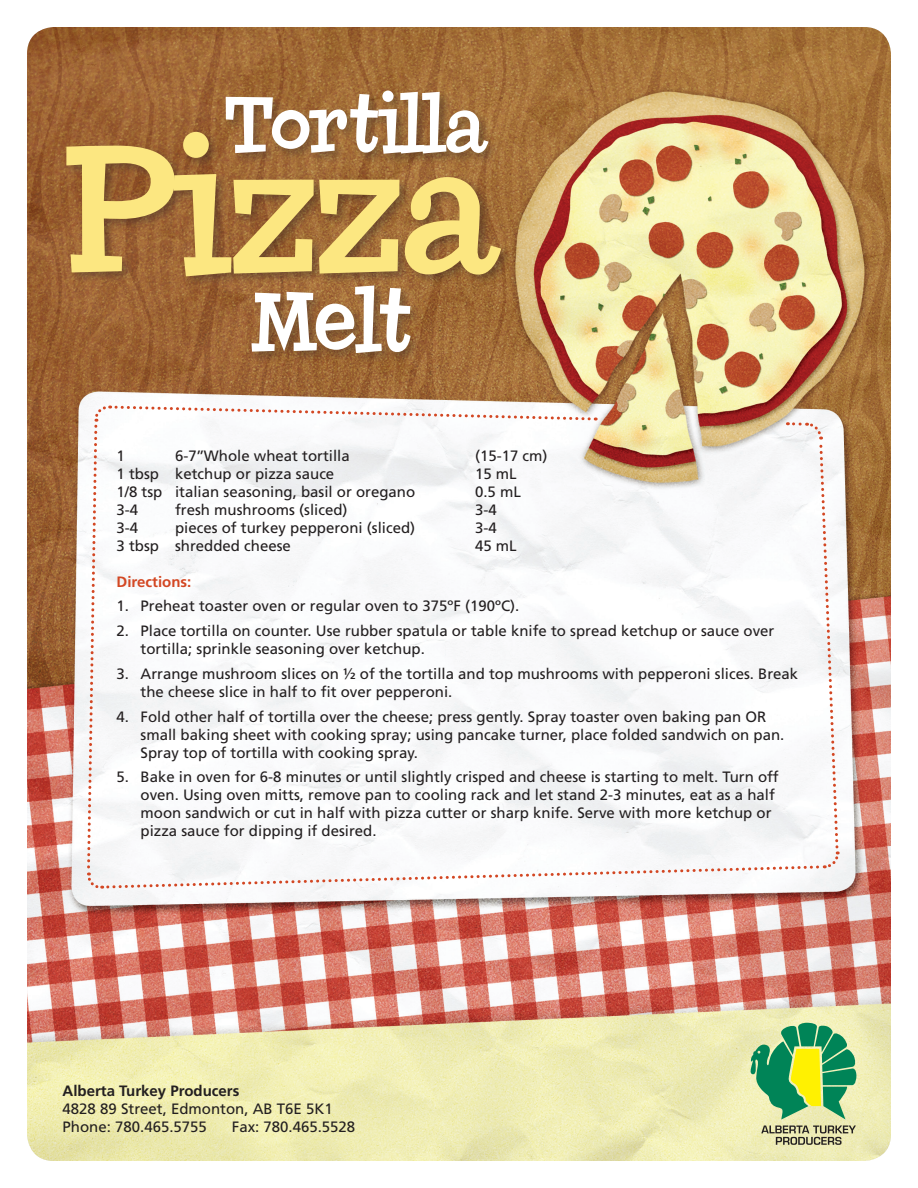
<style>
.page{position:relative;width:918px;height:1188px;background:#fff}
.page>*{position:absolute;margin:0;border:0;box-sizing:border-box;transform-origin:0 0}
.t1{font:180.9px "Chowderhead";color:#fce781}
.t2{font:86.7px "Chowderhead";color:#fff}
.t3{font:79.05px "Chowderhead";color:#fff}
.t4{font:15px/18px "Frutiger";color:#231f20}
.t5{font:700 15px "Frutiger";color:#231f20}
.t6{font:700 15px "Frutiger";color:#d34723}
</style>
<div class="page">
<img style="left:27px;top:27px;width:864px;height:1134px">
<div style="left:223px;top:88px;width:278px;height:78px;background:#231f20;opacity:.36"></div>
<div style="left:63px;top:129px;width:451px;height:160px;background:#231f20;opacity:.36"></div>
<div style="left:248px;top:283px;width:175px;height:82px;background:#231f20;opacity:.36"></div>
<svg style="left:85px;top:404px;width:755px;height:486px"></svg>
<svg style="left:747px;top:1023px;width:110px;height:97px;background:#82bd74"></svg>
<svg style="left:761px;top:1126px;width:95px;height:19px;background:#aeab86"></svg>
<h3 class="t3" style="left:224px;top:79px;width:262px">Tortilla</h3>
<h1 class="t1" style="left:67px;top:106px;width:426px">Pizza</h1>
<h2 class="t2" style="left:253px;top:272px;width:161px">Melt</h2>
<p class="t4" style="left:117px;top:446px;width:10px">1</p>
<p class="t4" style="left:175px;top:446px;width:176px">6-7’’Whole wheat tortilla</p>
<p class="t4" style="left:475px;top:446px;width:74px">(15-17 cm)</p>
<p class="t4" style="left:117px;top:464px;width:219px">1 tbsp ketchup or pizza sauce</p>
<p class="t4" style="left:475px;top:464px;width:43px">15 mL</p>
<p class="t4" style="left:117px;top:482px;width:300px">1/8 tsp italian seasoning, basil or oregano</p>
<p class="t4" style="left:475px;top:482px;width:47px">0.5 mL</p>
<p class="t4" style="left:117px;top:500px;width:23px">3-4</p>
<p class="t4" style="left:175px;top:500px;width:174px">fresh mushrooms (sliced)</p>
<p class="t4" style="left:475px;top:500px;width:23px">3-4</p>
<p class="t4" style="left:117px;top:518px;width:23px">3-4</p>
<p class="t4" style="left:175px;top:518px;width:242px">pieces of turkey pepperoni (sliced)</p>
<p class="t4" style="left:475px;top:518px;width:23px">3-4</p>
<p class="t4" style="left:117px;top:536px;width:176px">3 tbsp shredded cheese</p>
<p class="t4" style="left:475px;top:536px;width:43px">45 mL</p>
<p class="t6" style="left:117px;top:573px;width:76px">Directions:</p>
<p class="t4" style="left:117px;top:597px;width:404px">1. Preheat toaster oven or regular oven to 375ºF (190ºC).</p>
<p class="t4" style="left:141px;top:622px;width:635px;text-indent:-24px">2. Place tortilla on counter. Use rubber spatula or table knife to spread ketchup or sauce over tortilla; sprinkle seasoning over ketchup.</p>
<p class="t4" style="left:141px;top:665px;width:659px;text-indent:-24px">3. Arrange mushroom slices on ½ of the tortilla and top mushrooms with pepperoni slices. Break the cheese slice in half to fit over pepperoni.</p>
<p class="t4" style="left:141px;top:707px;width:645px;text-indent:-24px">4. Fold other half of tortilla over the cheese; press gently. Spray toaster oven baking pan OR small baking sheet with cooking spray; using pancake turner, place folded sandwich on pan.<br>Spray top of tortilla with cooking spray.</p>
<p class="t4" style="left:141px;top:768px;width:639px;text-indent:-24px">5. Bake in oven for 6-8 minutes or until slightly crisped and cheese is starting to melt. Turn off oven. Using oven mitts, remove pan to cooling rack and let stand 2-3 minutes, eat as a half moon sandwich or cut in half with pizza cutter or sharp knife. Serve with more ketchup or pizza sauce for dipping if desired.</p>
<p class="t5" style="left:63px;top:1082px;width:178px">Alberta Turkey Producers</p>
<p class="t4" style="left:63px;top:1099px;width:272px">4828 89 Street, Edmonton, AB T6E 5K1<br>Phone: 780.465.5755</p>
<p class="t4" style="left:232px;top:1117px;width:125px">Fax: 780.465.5528</p>
</div>
